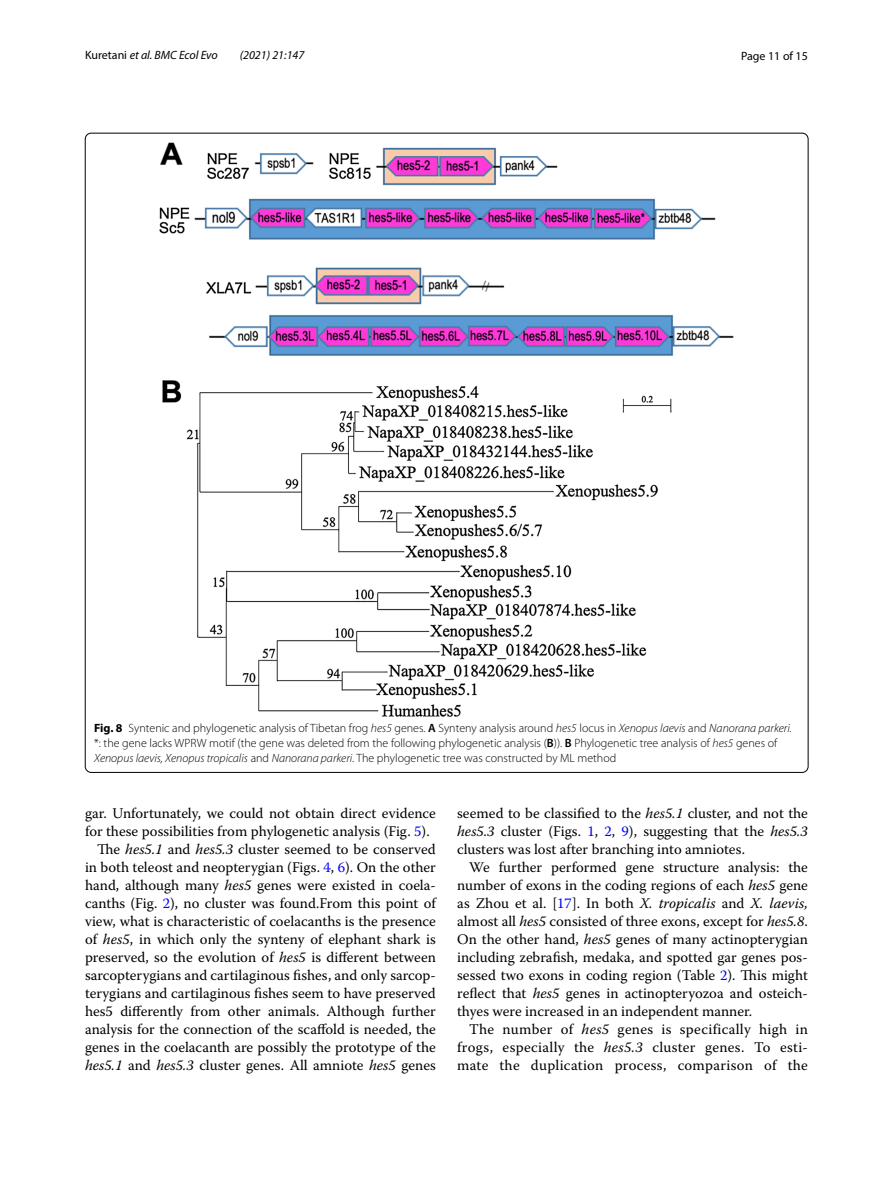
<style>
.page{position:relative;width:893px;height:1187px;background:#fff}
.page>*{position:absolute;margin:0;border:0;box-sizing:border-box;transform-origin:0 0}
.t1{font:14.7px/18px "Warnock Pro";color:#000;text-align:justify}
.t2{font:300 12px/15px "Myriad Pro";color:#000}
.t3{font:italic 12px "Myriad Pro";color:#000}
.t4{font:12px "Myriad Pro";color:#000}
.s1{font-style:normal}
.s2{font-weight:700}
.s3{font-style:italic}
.s4{font-weight:600}
.s5{color:#00f}
</style>
<div class="page">
<img style="left:160px;top:142px;width:574px;height:574px">
<p class="t3" style="left:85px;top:48px;width:134px"><span class="s1">Kuretani</span> et al. BMC Ecol Evo</p>
<p class="t3" style="left:240px;top:48px;width:66px">(2021) 21:147</p>
<p class="t4" style="left:741px;top:48px;width:68px">Page 11 of 15</p>
<p class="t2" style="left:94px;top:720px;width:699px"><span class="s2">Fig. 8</span> Syntenic and phylogenetic analysis of Tibetan frog <span class="s3">hes5</span> genes. <span class="s4">A</span> Synteny analysis around <span class="s3">hes5</span> locus in <span class="s3">Xenopus laevis</span> and <span class="s3">Nanorana parkeri. </span>*: the gene lacks WPRW motif (the gene was deleted from the following phylogenetic analysis (<span class="s4">B</span>)). <span class="s4">B</span> Phylogenetic tree analysis of <span class="s3">hes5</span> genes of<br><span class="s3">Xenopus laevis, Xenopus tropicalis</span> and <span class="s3">Nanorana parkeri</span>. The phylogenetic tree was constructed by ML method</p>
<p class="t1" style="left:85px;top:804px;width:352px">gar. Unfortunately, we could not obtain direct evidence</p>
<p class="t1" style="left:85px;top:822px;width:346px">for these possibilities from phylogenetic analysis (Fig. <span class="s5">5</span>).</p>
<p class="t1" style="left:97px;top:840px;width:340px">The <span class="s3">hes5.1</span> and <span class="s3">hes5.3</span> cluster seemed to be conserved</p>
<p class="t1" style="left:85px;top:858px;width:352px">in both teleost and neopterygian (Figs. <span class="s5">4</span>, <span class="s5">6</span>). On the other</p>
<p class="t1" style="left:85px;top:876px;width:352px">hand, although many <span class="s3">hes5</span> genes were existed in coela-</p>
<p class="t1" style="left:85px;top:894px;width:352px">canths (Fig. <span class="s5">2</span>), no cluster was found.From this point of</p>
<p class="t1" style="left:85px;top:912px;width:352px">view, what is characteristic of coelacanths is the presence</p>
<p class="t1" style="left:85px;top:930px;width:352px">of <span class="s3">hes5</span>, in which only the synteny of elephant shark is</p>
<p class="t1" style="left:85px;top:948px;width:352px">preserved, so the evolution of <span class="s3">hes5</span> is different between</p>
<p class="t1" style="left:85px;top:966px;width:352px">sarcopterygians and cartilaginous fishes, and only sarcop-</p>
<p class="t1" style="left:85px;top:984px;width:352px">terygians and cartilaginous fishes seem to have preserved</p>
<p class="t1" style="left:85px;top:1002px;width:352px">hes5 differently from other animals. Although further</p>
<p class="t1" style="left:85px;top:1020px;width:352px">analysis for the connection of the scaffold is needed, the</p>
<p class="t1" style="left:85px;top:1038px;width:352px">genes in the coelacanth are possibly the prototype of the</p>
<p class="t1" style="left:85px;top:1056px;width:352px"><span class="s3">hes5.1</span> and <span class="s3">hes5.3</span> cluster genes. All amniote <span class="s3">hes5</span> genes</p>
<p class="t1" style="left:457px;top:804px;width:352px">seemed to be classified to the <span class="s3">hes5.1</span> cluster, and not the <span class="s3">hes5.3</span> cluster (Figs. <span class="s5">1</span>, <span class="s5">2</span>, <span class="s5">9</span>), suggesting that the <span class="s3">hes5.3 </span>clusters was lost after branching into amniotes.</p>
<p class="t1" style="left:457px;top:857px;width:352px;text-indent:12px">We further performed gene structure analysis: the number of exons in the coding regions of each <span class="s3">hes5</span> gene as Zhou et al. [<span class="s5">17</span>]. In both <span class="s3">X. tropicalis</span> and <span class="s3">X. laevis, </span>almost all <span class="s3">hes5</span> consisted of three exons, except for <span class="s3">hes5.8</span>.<br>On the other hand, <span class="s3">hes5</span> genes of many actinopterygian including zebrafish, medaka, and spotted gar genes pos&shy;sessed two exons in coding region (Table <span class="s5">2</span>). This might reflect that <span class="s3">hes5</span> genes in actinopteryozoa and osteich&shy;thyes were increased in an independent manner.</p>
<p class="t1" style="left:457px;top:1020px;width:352px;text-indent:12px">The number of <span class="s3">hes5</span> genes is specifically high in frogs, especially the <span class="s3">hes5.3</span> cluster genes. To esti&shy;mate the duplication process, comparison of the</p>
</div>
